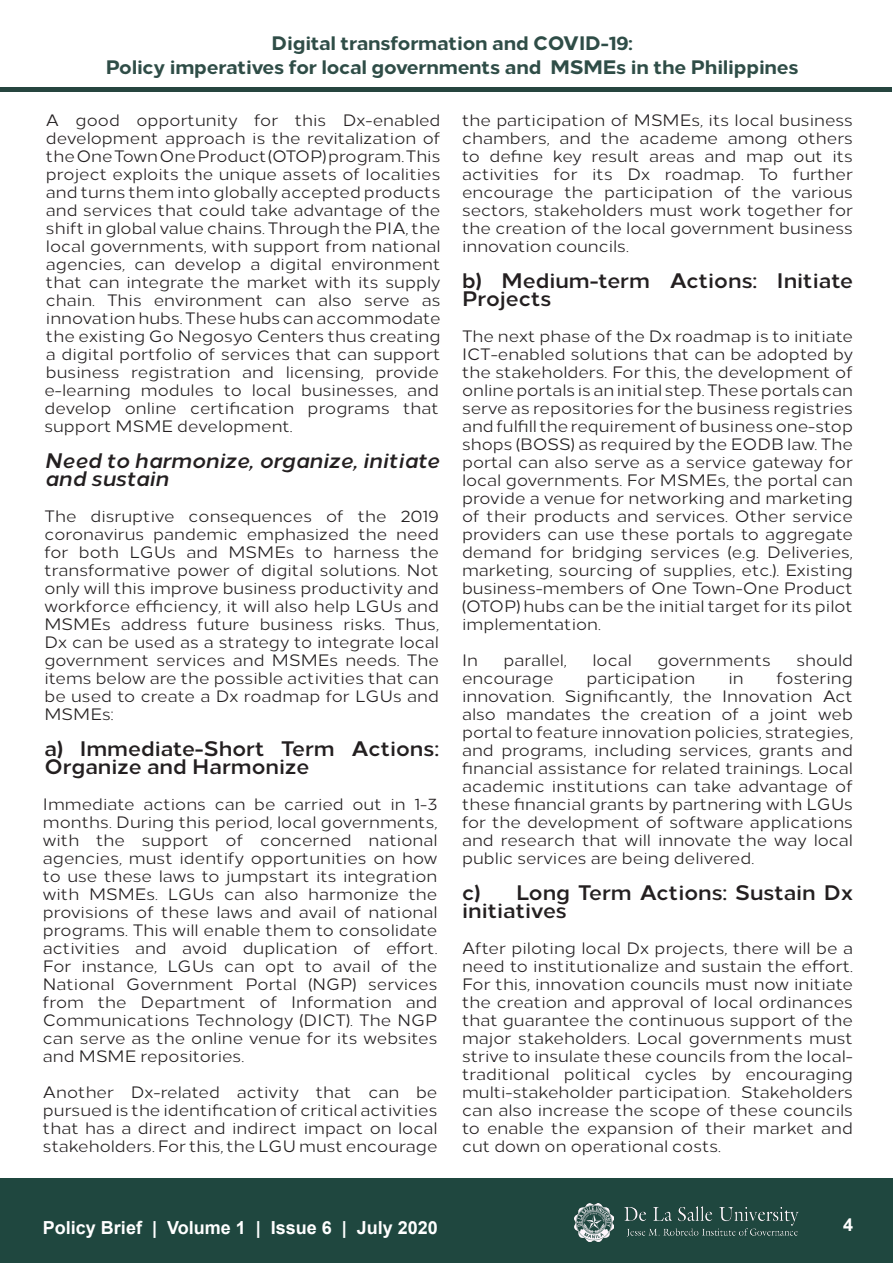
<style>
.page{position:relative;width:893px;height:1263px;background:#fff}
.page>*{position:absolute;margin:0;border:0;box-sizing:border-box;transform-origin:0 0}
.t1{font:700 21px/18px "Loew";color:#231f20}
.t2{font:italic 700 21px/18px "Loew";color:#231f20}
.t3{font:800 19.5px "Loew";letter-spacing:-.01em;color:#2f4d47}
.t4{font:700 18px "Arial";color:#fff}
.t5{font:16.5px/18px "Loew";color:#231f20;text-align:justify}
</style>
<div class="page">
<div style="left:1px;top:87px;width:891px;height:5px;background:#26453f"></div>
<div style="left:0;top:1178px;width:893px;height:85px;background:#1f473f"></div>
<img style="left:624px;top:1207px;width:174px;height:30px">
<img style="left:575px;top:1204px;width:39px;height:37px">
<p class="t3" style="left:272px;top:27px;width:363px">Digital transformation and COVID-19:</p>
<p class="t3" style="left:106px;top:51px;width:694px">Policy imperatives for local governments and MSMEs in the Philippines</p>
<p class="t5" style="left:44px;top:110px;width:398px">A good opportunity for this Dx-enabled development approach is the revitalization of the One Town One Product (OTOP) program. This project exploits the unique assets of localities and turns them into globally accepted products and services that could take advantage of the shift in global value chains. Through the PIA, the local governments, with support from national agencies, can develop a digital environment that can integrate the market with its supply chain. This environment can also serve as innovation hubs. These hubs can accommodate the existing Go Negosyo Centers thus creating a digital portfolio of services that can support business registration and licensing, provide e-learning modules to local businesses, and develop online certification programs that support MSME development.</p>
<p class="t2" style="left:44px;top:450px;width:396px">Need to harmonize, organize, initiate and sustain</p>
<p class="t5" style="left:44px;top:506px;width:396px">The disruptive consequences of the 2019 coronavirus pandemic emphasized the need for both LGUs and MSMEs to harness the transformative power of digital solutions. Not only will this improve business productivity and workforce efficiency, it will also help LGUs and MSMEs address future business risks. Thus, Dx can be used as a strategy to integrate local government services and MSMEs needs. The items below are the possible activities that can be used to create a Dx roadmap for LGUs and MSMEs:</p>
<p class="t1" style="left:44px;top:738px;width:396px">a) Immediate-Short Term Actions:<br>Organize and Harmonize</p>
<p class="t5" style="left:43px;top:794px;width:396px">Immediate actions can be carried out in 1-3 months. During this period, local governments, with the support of concerned national agencies, must identify opportunities on how to use these laws to jumpstart its integration with MSMEs. LGUs can also harmonize the provisions of these laws and avail of national programs. This will enable them to consolidate activities and avoid duplication of effort.<br>For instance, LGUs can opt to avail of the National Government Portal (NGP) services from the Department of Information and Communications Technology (DICT). The NGP can serve as the online venue for its websites and MSME repositories.</p>
<p class="t5" style="left:43px;top:1082px;width:396px">Another Dx-related activity that can be pursued is the identification of critical activities that has a direct and indirect impact on local stakeholders. For this, the LGU must encourage</p>
<p class="t5" style="left:462px;top:110px;width:392px">the participation of MSMEs, its local business chambers, and the academe among others to define key result areas and map out its activities for its Dx roadmap. To further encourage the participation of the various sectors, stakeholders must work together for the creation of the local government business innovation councils.</p>
<p class="t1" style="left:462px;top:270px;width:392px">b) Medium-term Actions: Initiate<br>Projects</p>
<p class="t5" style="left:462px;top:326px;width:392px">The next phase of the Dx roadmap is to initiate ICT-enabled solutions that can be adopted by the stakeholders. For this, the development of online portals is an initial step. These portals can serve as repositories for the business registries and fulfill the requirement of business one-stop shops (BOSS) as required by the EODB law. The portal can also serve as a service gateway for local governments. For MSMEs, the portal can provide a venue for networking and marketing of their products and services. Other service providers can use these portals to aggregate demand for bridging services (e.g. Deliveries, marketing, sourcing of supplies, etc.). Existing business-members of One Town-One Product (OTOP) hubs can be the initial target for its pilot implementation.</p>
<p class="t5" style="left:462px;top:650px;width:17px">In</p>
<p class="t5" style="left:503px;top:650px;width:65px">parallel,</p>
<p class="t5" style="left:592px;top:650px;width:41px">local</p>
<p class="t5" style="left:657px;top:650px;width:115px">governments</p>
<p class="t5" style="left:796px;top:650px;width:58px">should</p>
<p class="t5" style="left:462px;top:668px;width:93px">encourage</p>
<p class="t5" style="left:586px;top:668px;width:111px">participation</p>
<p class="t5" style="left:728px;top:668px;width:17px">in</p>
<p class="t5" style="left:462px;top:668px;width:392px;text-indent:314px">fostering innovation. Significantly, the Innovation Act also mandates the creation of a joint web portal to feature innovation policies, strategies, and programs, including services, grants and financial assistance for related trainings. Local academic institutions can take advantage of these financial grants by partnering with LGUs for the development of software applications and research that will innovate the way local public services are being delivered.</p>
<p class="t1" style="left:462px;top:882px;width:392px">c) Long Term Actions: Sustain Dx initiatives</p>
<p class="t5" style="left:462px;top:938px;width:392px">After piloting local Dx projects, there will be a need to institutionalize and sustain the effort.<br>For this, innovation councils must now initiate the creation and approval of local ordinances that guarantee the continuous support of the major stakeholders. Local governments must strive to insulate these councils from the local&shy;traditional political cycles by encouraging multi-stakeholder participation. Stakeholders can also increase the scope of these councils to enable the expansion of their market and cut down on operational costs.</p>
<p class="t4" style="left:43px;top:1215px;width:396px">Policy Brief | Volume 1 | Issue 6 | July 2020</p>
<p class="t4" style="left:843px;top:1211px;width:12px">4</p>
</div>
